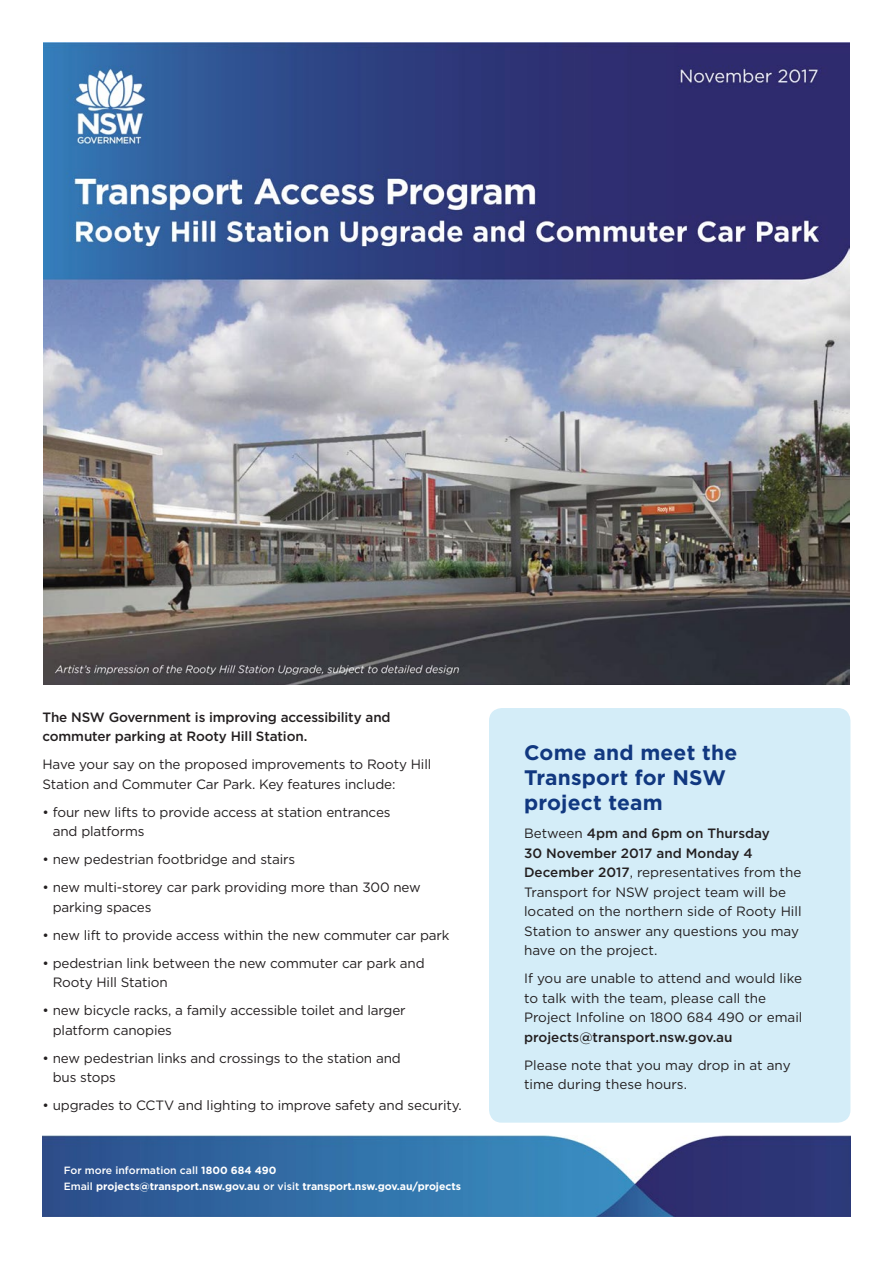
<style>
.page{position:relative;width:893px;height:1263px;background:#fff}
.page>*{position:absolute;margin:0;border:0;box-sizing:border-box;transform-origin:0 0}
.t1{font:700 21px/25.2px "Gotham";letter-spacing:.01em;color:#113880}
.t2{font:13.5px/19.5px "Gotham";letter-spacing:-.01em;color:#231f20}
.t3{font:500 13.5px/19.5px "Gotham";letter-spacing:-.01em;color:#231f20}
.t4{font:700 10.5px/16.5px "Gotham";color:#fff}
.s1{font-weight:500}
</style>
<div class="page">
<img style="left:43px;top:1135px;width:807px;height:81px">
<img style="left:44px;top:43px;width:805px;height:642px">
<div style="left:489px;top:708px;width:361px;height:415px;background:#d4edf8;border-radius:13px"></div>
<p class="t3" style="left:43px;top:707px;width:350px">The NSW Government is improving accessibility and commuter parking at Rooty Hill Station.</p>
<p class="t2" style="left:43px;top:754px;width:390px">Have your say on the proposed improvements to Rooty Hill<br>Station and Commuter Car Park. Key features include:</p>
<p class="t2" style="left:53px;top:802px;width:339px;text-indent:-10px">• four new lifts to provide access at station entrances and platforms</p>
<p class="t2" style="left:43px;top:849px;width:254px">• new pedestrian footbridge and stairs</p>
<p class="t2" style="left:53px;top:877px;width:369px;text-indent:-10px">• new multi-storey car park providing more than 300 new parking spaces</p>
<p class="t2" style="left:43px;top:925px;width:409px">• new lift to provide access within the new commuter car park</p>
<p class="t2" style="left:53px;top:953px;width:373px;text-indent:-10px">• pedestrian link between the new commuter car park and<br>Rooty Hill Station</p>
<p class="t2" style="left:53px;top:1000px;width:354px;text-indent:-10px">• new bicycle racks, a family accessible toilet and larger platform canopies</p>
<p class="t2" style="left:53px;top:1048px;width:350px;text-indent:-10px">• new pedestrian links and crossings to the station and bus stops</p>
<p class="t2" style="left:43px;top:1095px;width:421px">• upgrades to CCTV and lighting to improve safety and security.</p>
<p class="t4" style="left:64px;top:1162px;width:399px"><span class="s1">For more information call</span> 1800 684 490<br><span class="s1">Email</span> projects@transport.nsw.gov.au <span class="s1">or visit</span> transport.nsw.gov.au/projects</p>
<p class="t1" style="left:524px;top:740px;width:215px">Come and meet the<br>Transport for NSW project team</p>
<p class="t2" style="left:524px;top:824px;width:279px">Between <span class="s1">4pm and 6pm on Thursday<br>30 November 2017 and Monday 4<br>December 2017</span>, representatives from the Transport for NSW project team will be located on the northern side of Rooty Hill Station to answer any questions you may have on the project.</p>
<p class="t2" style="left:524px;top:969px;width:280px">If you are unable to attend and would like to talk with the team, please call the Project Infoline on 1800 684 490 or email <span class="s1">projects@transport.nsw.gov.au</span></p>
<p class="t2" style="left:524px;top:1055px;width:268px">Please note that you may drop in at any time during these hours.</p>
</div>
